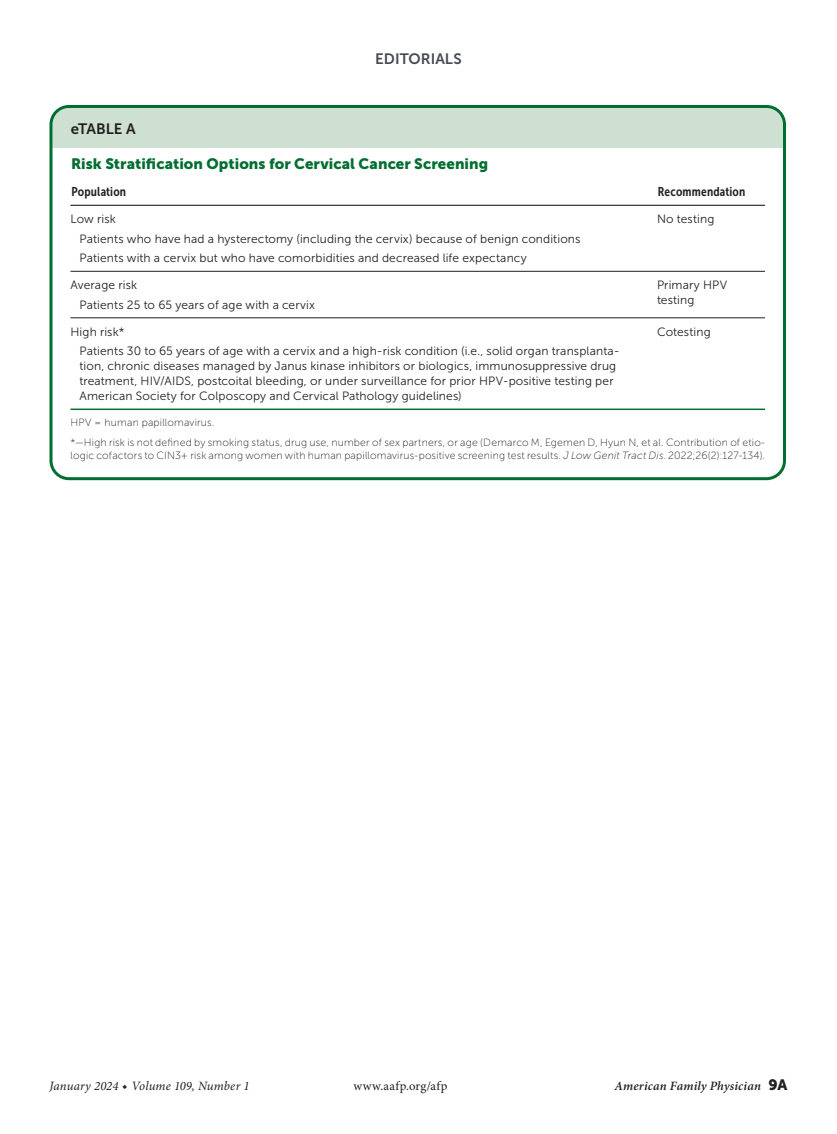
<style>
.page{position:relative;width:837px;height:1134px;background:#fff}
.page>*{position:absolute;margin:0;border:0;box-sizing:border-box;transform-origin:0 0}
.table_title{font:15px "Museo Sans 900";letter-spacing:.005em;color:#006e30}
.t1{font:15px "Museo Sans 700";color:#464b54}
.table-no{font:15px "Museo Sans 700";letter-spacing:-.005em;color:#231f20}
.t2{font:italic 12.75px "Minion Pro";letter-spacing:.01em;color:#231f20}
.t3{font:italic 600 12.75px "Minion Pro";letter-spacing:.015em;color:#231f20}
.table-head1{font:12.75px "Museo Sans Cond 700";letter-spacing:.015em;color:#231f20}
.t4{font:12.75px "Minion Pro";letter-spacing:.03em;color:#231f20}
.table-text-indent{font:12px/15px "Museo Sans 300";letter-spacing:.01em;color:#231f20}
.table-data{font:12px/15px "Museo Sans 300";letter-spacing:.01em;color:#231f20}
.table-fig-note{font:10.5px/13.5px "Museo Sans 100";letter-spacing:.02em;color:#231f20}
.s1{font-style:italic}
.s2{font-family:"Museo Sans 900";font-weight:400;font-style:normal;font-size:15px}
</style>
<div class="page">
<hr style="left:70px;top:205px;width:587px;height:1px;background:#231f20">
<hr style="left:70px;top:271px;width:587px;height:1px;background:#231f20">
<hr style="left:657px;top:271px;width:108px;height:1px;background:#231f20">
<hr style="left:70px;top:317px;width:587px;height:1px;background:#231f20">
<hr style="left:657px;top:317px;width:108px;height:1px;background:#231f20">
<hr style="left:70px;top:409px;width:587px;height:1px;background:#006e30">
<hr style="left:657px;top:409px;width:108px;height:1px;background:#006e30">
<hr style="left:657px;top:205px;width:108px;height:1px;background:#231f20">
<div style="left:52px;top:108px;width:731px;height:40px;background:#cee0d1"></div>
<div style="left:50px;top:105px;width:736px;height:375px;border:3px solid #006e30;border-radius:18px"></div>
<p class="t1" style="left:375px;top:50px;width:88px">EDITORIALS</p>
<p class="table-no" style="left:71px;top:121px;width:66px">eTABLE A</p>
<p class="table_title" style="left:71px;top:155px;width:419px">Risk Stratification Options for Cervical Cancer Screening</p>
<p class="table-head1" style="left:71px;top:185px;width:56px">Population</p>
<p class="table-head1" style="left:658px;top:185px;width:89px">Recommendation</p>
<p class="table-data" style="left:70px;top:212px;width:47px">Low risk</p>
<p class="table-text-indent" style="left:80px;top:231px;width:503px">Patients who have had a hysterectomy (including the cervix) because of benign conditions</p>
<p class="table-text-indent" style="left:80px;top:251px;width:449px">Patients with a cervix but who have comorbidities and decreased life expectancy</p>
<p class="table-data" style="left:657px;top:212px;width:59px">No testing</p>
<p class="table-data" style="left:70px;top:278px;width:68px">Average risk</p>
<p class="table-text-indent" style="left:80px;top:297px;width:237px">Patients 25 to 65 years of age with a cervix</p>
<p class="table-data" style="left:70px;top:324px;width:56px">High risk*</p>
<p class="table-text-indent" style="left:80px;top:344px;width:542px">Patients 30 to 65 years of age with a cervix and a high-risk condition (i.e., solid organ transplanta&shy;tion, chronic diseases managed by Janus kinase inhibitors or biologics, immunosuppressive drug treatment, HIV/AIDS, postcoital bleeding, or under surveillance for prior HPV-positive testing per American Society for Colposcopy and Cervical Pathology guidelines)</p>
<p class="table-data" style="left:657px;top:278px;width:72px">Primary HPV testing</p>
<p class="table-data" style="left:657px;top:324px;width:55px">Cotesting</p>
<p class="table-fig-note" style="left:70px;top:416px;width:146px">HPV = human papillomavirus.</p>
<p class="table-fig-note" style="left:70px;top:435px;width:696px">*—High risk is not defined by smoking status, drug use, number of sex partners, or age (Demarco M, Egemen D, Hyun N, et al. Contribution of etio&shy;logic cofactors to CIN3+ risk among women with human papillomavirus-positive screening test results. <span class="s1">J Low Genit Tract Dis</span>. 2022;26(2):127-134).</p>
<p class="t2" style="left:50px;top:1078px;width:202px">January 2024 ◆ Volume 109, Number 1</p>
<p class="t4" style="left:353px;top:1078px;width:96px">www.aafp.org/afp</p>
<p class="t3" style="left:614px;top:1077px;width:175px">American Family Physician <span class="s2">9A</span></p>
</div>
